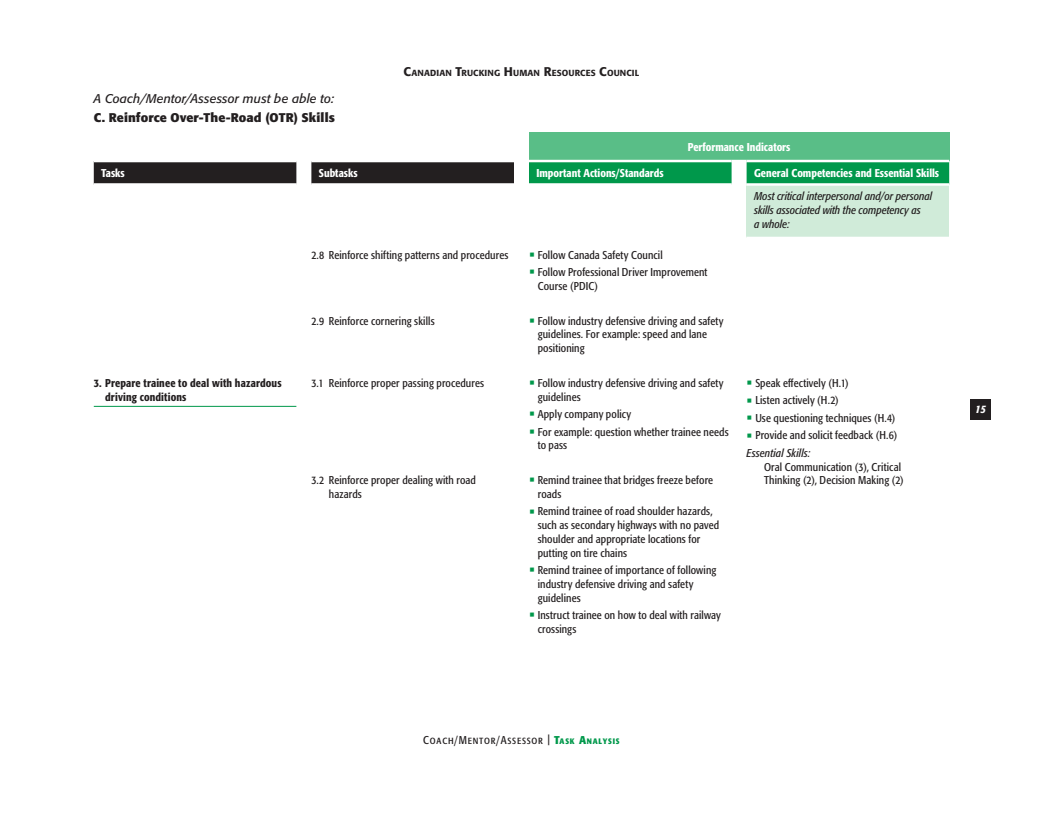
<style>
.page{position:relative;width:1043px;height:818px;background:#fff}
.page>*{position:absolute;margin:0;border:0;box-sizing:border-box;transform-origin:0 0}
.t1{font:italic 12.5px "Formata BQ";letter-spacing:.005em;color:#231f20}
.t2{font:700 12.5px "Formata BQ";letter-spacing:.01em;color:#231f20}
.t3{font:condensed 11.25px/13.8px "Formata BQ";letter-spacing:.01em;color:#231f20}
.t4{font:500 condensed 11.25px "Formata BQ";color:#fff}
.t5{font:italic condensed 11.25px/13.8px "Formata BQ";color:#231f20}
.t6{font:500 condensed 11.25px/13.8px "Formata BQ";letter-spacing:.01em;color:#231f20}
.t7{font:condensed 11.25px "Formata BQ";letter-spacing:.07em;color:#231f20}
.t8{font:italic 500 condensed 11.25px "Formata BQ";color:#fff}
.t9{font:500 8.75px "Formata BQ";letter-spacing:.015em;color:#231f20}
.s1{font-size:12.5px}
.s2{font-size:20px;color:#00984b}
.s3{font-style:italic}
.s4{font-weight:700;color:#00984b}
.s5{font-weight:700;font-size:7.88px;color:#00984b}
</style>
<div class="page">
<div style="left:970px;top:399px;width:21px;height:21px;background:#231f20"></div>
<div style="left:529px;top:132px;width:420px;height:29px;background:#59be87"></div>
<div style="left:746px;top:184px;width:203px;height:54px;background:#d0ebd9"></div>
<hr style="left:746px;top:183px;width:203px;height:3px;background:#fff">
<svg style="left:94px;top:160px;width:855px;height:24px;background:#2f704e"></svg>
<hr style="left:731px;top:183px;width:15px;height:3px;background:#fff">
<hr style="left:94px;top:160px;width:202px;height:2px;background:#fff">
<hr style="left:94px;top:183px;width:202px;height:3px;background:#fff">
<hr style="left:311px;top:160px;width:203px;height:2px;background:#fff">
<hr style="left:311px;top:183px;width:203px;height:3px;background:#fff">
<hr style="left:746px;top:237px;width:203px;height:2px;background:#fff">
<hr style="left:94px;top:406px;width:202px;height:1px;background:#00984b">
<p class="t1" style="left:94px;top:91px;width:242px">A Coach/Mentor/Assessor must be able to:</p>
<p class="t2" style="left:94px;top:110px;width:243px">C. Reinforce Over-The-Road (OTR) Skills</p>
<p class="t9" style="left:403px;top:67px;width:237px"><span class="s1">C</span>ANADIAN <span class="s1">T</span>RUCKING <span class="s1">H</span>UMAN <span class="s1">R</span>ESOURCES <span class="s1">C</span>OUNCIL</p>
<p class="t4" style="left:687px;top:140px;width:104px">Performance Indicators</p>
<p class="t4" style="left:101px;top:166px;width:25px">Tasks</p>
<p class="t4" style="left:319px;top:166px;width:40px">Subtasks</p>
<p class="t4" style="left:536px;top:166px;width:129px">Important Actions/Standards</p>
<p class="t4" style="left:754px;top:166px;width:187px">General Competencies and Essential Skills</p>
<p class="t5" style="left:754px;top:189px;width:180px">Most critical interpersonal and/or personal skills associated with the competency as<br>a whole:</p>
<p class="t3" style="left:311px;top:247px;width:353px">2.8 Reinforce shifting patterns and procedures <span class="s2">•</span> Follow Canada Safety Council</p>
<p class="t3" style="left:538px;top:265px;width:171px;text-indent:-9px"><span class="s2">•</span> Follow Professional Driver Improvement<br>Course (PDIC)</p>
<p class="t3" style="left:311px;top:313px;width:125px">2.9 Reinforce cornering skills</p>
<p class="t3" style="left:538px;top:313px;width:187px;text-indent:-9px"><span class="s2">•</span> Follow industry defensive driving and safety guidelines. For example: speed and lane positioning</p>
<p class="t6" style="left:105px;top:376px;width:178px;text-indent:-11px">3. Prepare trainee to deal with hazardous driving conditions</p>
<p class="t3" style="left:311px;top:376px;width:174px">3.1 Reinforce proper passing procedures</p>
<p class="t3" style="left:538px;top:376px;width:187px;text-indent:-9px"><span class="s2">•</span> Follow industry defensive driving and safety guidelines</p>
<p class="t3" style="left:529px;top:407px;width:104px"><span class="s2">•</span> Apply company policy</p>
<p class="t3" style="left:538px;top:424px;width:192px;text-indent:-9px"><span class="s2">•</span> For example: question whether trainee needs to pass</p>
<p class="t3" style="left:746px;top:376px;width:104px"><span class="s2">•</span> Speak effectively (H.1)</p>
<p class="t3" style="left:746px;top:393px;width:94px"><span class="s2">•</span> Listen actively (H.2)</p>
<p class="t3" style="left:746px;top:411px;width:150px"><span class="s2">•</span> Use questioning techniques (H.4)</p>
<p class="t3" style="left:746px;top:426px;width:152px;line-height:17.5px"><span class="s2">•</span> Provide and solicit feedback (H.6)<br><span class="s3">Essential Skills:</span></p>
<p class="t3" style="left:764px;top:459px;width:138px">Oral Communication (3), Critical</p>
<p class="t3" style="left:311px;top:473px;width:166px">3.2 Reinforce proper dealing with road</p>
<p class="t3" style="left:764px;top:473px;width:141px">Thinking (2), Decision Making (2)</p>
<p class="t3" style="left:329px;top:487px;width:34px">hazards</p>
<p class="t3" style="left:538px;top:473px;width:177px;text-indent:-9px"><span class="s2">•</span> Remind trainee that bridges freeze before roads</p>
<p class="t3" style="left:538px;top:504px;width:183px;text-indent:-9px"><span class="s2">•</span> Remind trainee of road shoulder hazards, such as secondary highways with no paved shoulder and appropriate locations for putting on tire chains</p>
<p class="t3" style="left:538px;top:563px;width:180px;text-indent:-9px"><span class="s2">•</span> Remind trainee of importance of following industry defensive driving and safety guidelines</p>
<p class="t3" style="left:538px;top:608px;width:185px;text-indent:-9px"><span class="s2">•</span> Instruct trainee on how to deal with railway crossings</p>
<p class="t8" style="left:975px;top:402px;width:12px">15</p>
<p class="t7" style="left:423px;top:733px;width:198px">Coach/Mentor/Assessor | <span class="s4">T</span><span class="s5">ASK</span> <span class="s4">A</span><span class="s5">NALYSIS</span></p>
</div>
